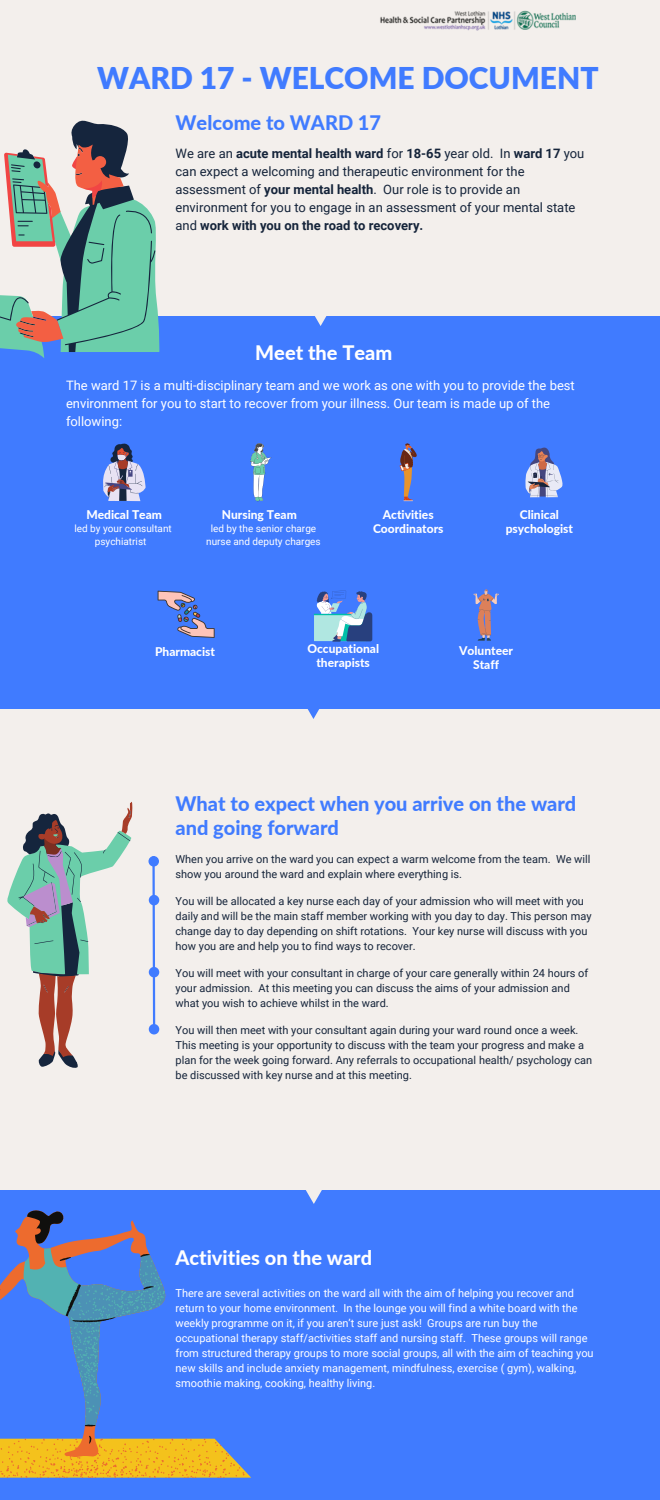
<style>
.page{position:relative;width:660px;height:1500px;background:#f3efec}
.page>*{position:absolute;margin:0;border:0;box-sizing:border-box;transform-origin:0 0}
.t1{font:900 30px "Lato";color:#407bff}
.t2{font:800 20px/24px "Lato";color:#407bff}
.t3{font:800 20px "Lato";color:#fff}
.t4{font:13px/18px "Roboto";color:#15243a}
.t5{font:13px/18px "Roboto";color:#fff}
.t6{font:800 12px/14.2px "Lato";color:#fff;text-align:center}
.t7{font:11px/15px "Roboto";color:#15243a}
.t8{font:11px/15px "Roboto";color:#fff}
.t9{font:10px/13.5px "Roboto";color:#fff;text-align:center}
.s1{font-weight:700}
</style>
<div class="page">
<div style="left:0;top:1190px;width:660px;height:310px;background:#407bff"></div>
<div style="left:0;top:316px;width:660px;height:392px;background:#407bff"></div>
<svg style="left:151px;top:867px;width:5px;height:158px"></svg>
<svg style="left:315px;top:316px;width:12px;height:10px"></svg>
<svg style="left:306px;top:1190px;width:16px;height:14px"></svg>
<div style="left:148px;top:856px;width:11px;height:11px;background:#407bff;border-radius:50%"></div>
<svg style="left:0;top:120px;width:159px;height:238px"></svg>
<svg style="left:7px;top:802px;width:125px;height:266px"></svg>
<svg style="left:400px;top:443px;width:17px;height:58px"></svg>
<img style="left:380px;top:10px;width:195px;height:21px">
<svg style="left:103px;top:443px;width:43px;height:58px"></svg>
<svg style="left:250px;top:443px;width:21px;height:58px"></svg>
<svg style="left:314px;top:591px;width:58px;height:51px"></svg>
<svg style="left:525px;top:447px;width:38px;height:50px"></svg>
<svg style="left:158px;top:591px;width:57px;height:47px"></svg>
<svg style="left:473px;top:589px;width:26px;height:52px"></svg>
<svg style="left:300px;top:708px;width:27px;height:11px"></svg>
<div style="left:149px;top:895px;width:10px;height:10px;background:#407bff;border-radius:50%"></div>
<div style="left:149px;top:967px;width:10px;height:10px;background:#407bff;border-radius:50%"></div>
<div style="left:149px;top:1024px;width:10px;height:10px;background:#407bff;border-radius:50%"></div>
<svg style="left:0;top:1210px;width:251px;height:268px"></svg>
<h1 class="t1" style="left:97px;top:59px;width:503px">WARD 17 - WELCOME DOCUMENT</h1>
<h2 class="t2" style="left:176px;top:110px;width:207px">Welcome to WARD 17</h2>
<p class="t4" style="left:176px;top:144px;width:410px">We are an <span class="s1">acute mental health ward</span> for <span class="s1">18-65</span> year old. In <span class="s1">ward 17</span> you can expect a welcoming and therapeutic environment for the assessment of <span class="s1">your mental health</span>. Our role is to provide an environment for you to engage in an assessment of your mental state and <span class="s1">work with you on the road to recovery.</span></p>
<h2 class="t3" style="left:255px;top:340px;width:138px">Meet the Team</h2>
<p class="t5" style="left:66px;top:377px;width:510px">The ward 17 is a multi-disciplinary team and we work as one with you to provide the best environment for you to start to recover from your illness. Our team is made up of the following:</p>
<p class="t6" style="left:86px;top:507px;width:77px">Medical Team</p>
<p class="t9" style="left:74px;top:522px;width:99px">led by your consultant psychiatrist</p>
<p class="t6" style="left:222px;top:507px;width:77px">Nursing Team</p>
<p class="t9" style="left:206px;top:522px;width:116px">led by the senior charge nurse and deputy charges</p>
<p class="t6" style="left:373px;top:507px;width:72px">Activities<br>Coordinators</p>
<p class="t6" style="left:506px;top:507px;width:69px">Clinical psychologist</p>
<p class="t6" style="left:155px;top:644px;width:62px">Pharmacist</p>
<p class="t6" style="left:307px;top:641px;width:73px">Occupational therapists</p>
<p class="t6" style="left:459px;top:643px;width:55px">Volunteer<br>Staff</p>
<h2 class="t2" style="left:176px;top:791px;width:402px">What to expect when you arrive on the ward and going forward</h2>
<p class="t7" style="left:176px;top:852px;width:417px">When you arrive on the ward you can expect a warm welcome from the team. We will show you around the ward and explain where everything is.</p>
<p class="t7" style="left:176px;top:894px;width:418px">You will be allocated a key nurse each day of your admission who will meet with you daily and will be the main staff member working with you day to day. This person may change day to day depending on shift rotations. Your key nurse will discuss with you how you are and help you to find ways to recover.</p>
<p class="t7" style="left:176px;top:966px;width:414px">You will meet with your consultant in charge of your care generally within 24 hours of your admission. At this meeting you can discuss the aims of your admission and what you wish to achieve whilst in the ward.</p>
<p class="t7" style="left:176px;top:1023px;width:418px">You will then meet with your consultant again during your ward round once a week.<br>This meeting is your opportunity to discuss with the team your progress and make a plan for the week going forward. Any referrals to occupational health/ psychology can be discussed with key nurse and at this meeting.</p>
<h2 class="t3" style="left:176px;top:1246px;width:198px">Activities on the ward</h2>
<p class="t8" style="left:176px;top:1286px;width:420px">There are several activities on the ward all with the aim of helping you recover and return to your home environment. In the lounge you will find a white board with the weekly programme on it, if you aren’t sure just ask! Groups are run buy the occupational therapy staff/activities staff and nursing staff. These groups will range from structured therapy groups to more social groups, all with the aim of teaching you new skills and include anxiety management, mindfulness, exercise ( gym), walking, smoothie making, cooking, healthy living.</p>
</div>
